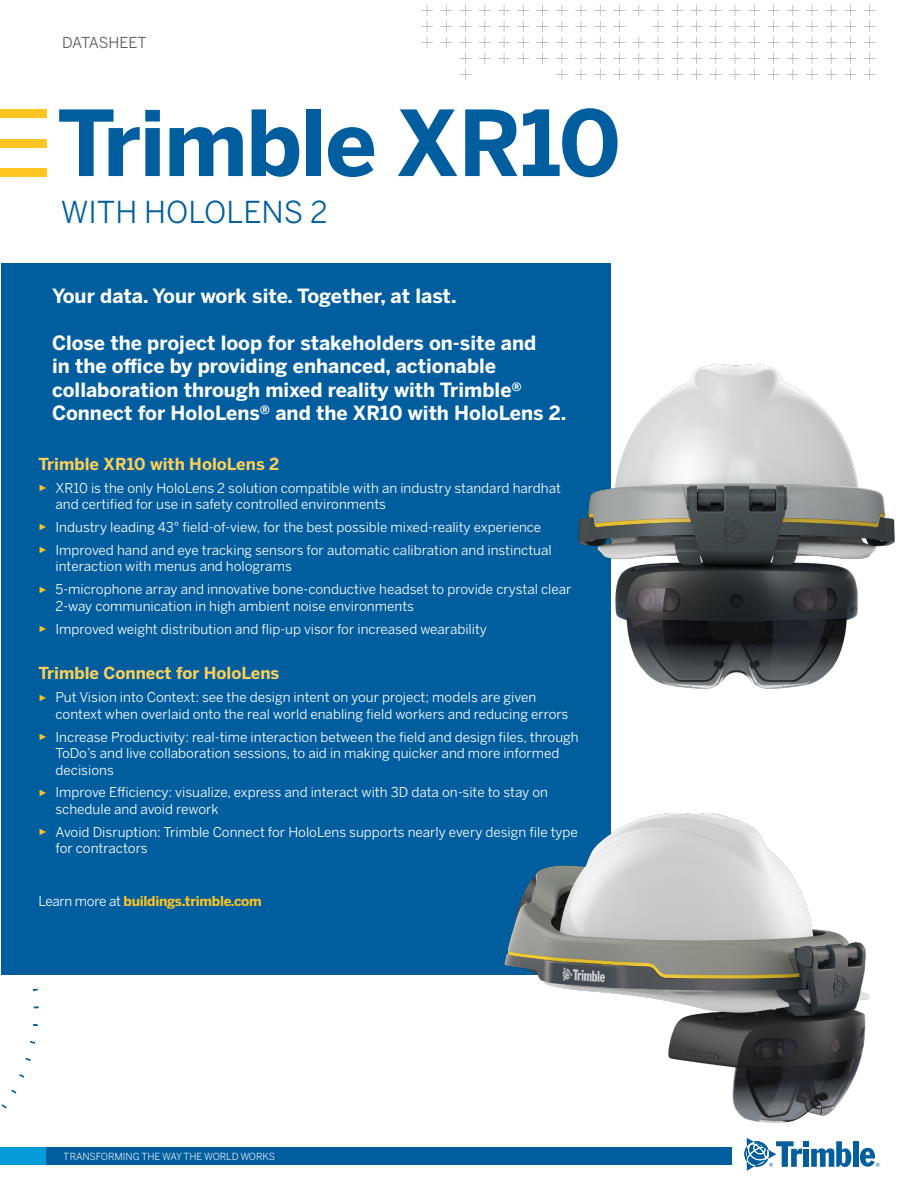
<style>
.page{position:relative;width:918px;height:1188px;background:#fff}
.page>*{position:absolute;margin:0;border:0;box-sizing:border-box;transform-origin:0 0}
.CoverHeading{font:700 90px "Benton Sans";letter-spacing:-.02em;color:#005e9e}
.CoverHeading_Small_C{font:30px "Benton Sans";color:#005e9e}
.Big_on-screen_text{font:700 19.5px/23.4px "Benton Sans";color:#fff}
.KeyFeaturesBody_Yell{font:700 16.5px "Benton Sans";color:#fece5a}
.t1{font:15px "Benton Sans";letter-spacing:-.01em;color:#57585a}
.KeyFeaturesBody_Yell-2{font:13.5px/16.5px "Benton Sans";color:#fff}
.BodyText{font:700 13.5px "Benton Sans";letter-spacing:-.02em;color:#fec422}
.t2{font:9.75px "Benton Sans";letter-spacing:-.01em;color:#fff}
.s1{font-family:"Arial";font-size:9px;color:#fec422}
.s2{font-weight:400;color:#fff}
</style>
<div class="page">
<svg style="left:421px;top:5px;width:455px;height:75px"></svg>
<div style="left:0;top:110px;width:47px;height:8px;background:#fec422"></div>
<div style="left:0;top:139px;width:47px;height:8px;background:#fec422"></div>
<div style="left:0;top:168px;width:47px;height:8px;background:#fec422"></div>
<div style="left:0;top:1147px;width:730px;height:18px;background:#069ad9"></div>
<div style="left:47px;top:1147px;width:685px;height:18px;background:#005e9e"></div>
<div style="left:1px;top:264px;width:610px;height:711px;background:#005e9e"></div>
<svg style="left:30px;top:1041px;width:5px;height:3px"></svg>
<svg style="left:25px;top:1058px;width:6px;height:3px"></svg>
<svg style="left:19px;top:1074px;width:6px;height:4px"></svg>
<svg style="left:11px;top:1089px;width:6px;height:5px"></svg>
<svg style="left:2px;top:1104px;width:5px;height:5px"></svg>
<svg style="left:33px;top:988px;width:5px;height:3px"></svg>
<img style="left:504px;top:813px;width:376px;height:358px">
<img style="left:578px;top:364px;width:317px;height:325px">
<p class="t1" style="left:62px;top:34px;width:86px">DATASHEET</p>
<p class="CoverHeading" style="left:57px;top:87px;width:566px">Trimble XR10</p>
<p class="CoverHeading_Small_C" style="left:61px;top:194px;width:268px">WITH HOLOLENS 2</p>
<p class="Big_on-screen_text" style="left:52px;top:285px;width:406px">Your data. Your work site. Together, at last.</p>
<p class="Big_on-screen_text" style="left:52px;top:331px;width:516px">Close the project loop for stakeholders on-site and<br>in the office by providing enhanced, actionable collaboration through mixed reality with Trimble® Connect for HoloLens® and the XR10 with HoloLens 2.</p>
<p class="KeyFeaturesBody_Yell" style="left:39px;top:453px;width:242px">Trimble XR10 with HoloLens 2</p>
<p class="KeyFeaturesBody_Yell-2" style="left:56px;top:479px;width:507px;text-indent:-17px"><span class="s1">►</span> XR10 is the only HoloLens 2 solution compatible with an industry standard hardhat and certified for use in safety controlled environments</p>
<p class="KeyFeaturesBody_Yell-2" style="left:39px;top:519px;width:504px"><span class="s1">►</span> Industry leading 43° field-of-view, for the best possible mixed-reality experience</p>
<p class="KeyFeaturesBody_Yell-2" style="left:56px;top:542px;width:498px;text-indent:-17px"><span class="s1">►</span> Improved hand and eye tracking sensors for automatic calibration and instinctual interaction with menus and holograms</p>
<p class="KeyFeaturesBody_Yell-2" style="left:56px;top:581px;width:517px;text-indent:-17px"><span class="s1">►</span> 5-microphone array and innovative bone-conductive headset to provide crystal clear<br>2-way communication in high ambient noise environments</p>
<p class="KeyFeaturesBody_Yell-2" style="left:39px;top:620px;width:450px"><span class="s1">►</span> Improved weight distribution and flip-up visor for increased wearability</p>
<p class="KeyFeaturesBody_Yell" style="left:39px;top:663px;width:242px">Trimble Connect for HoloLens</p>
<p class="KeyFeaturesBody_Yell-2" style="left:56px;top:689px;width:514px;text-indent:-17px"><span class="s1">►</span> Put Vision into Context: see the design intent on your project; models are given context when overlaid onto the real world enabling field workers and reducing errors</p>
<p class="KeyFeaturesBody_Yell-2" style="left:56px;top:728px;width:525px;text-indent:-17px"><span class="s1">►</span> Increase Productivity: real-time interaction between the field and design files, through<br>ToDo’s and live collaboration sessions, to aid in making quicker and more informed decisions</p>
<p class="KeyFeaturesBody_Yell-2" style="left:56px;top:784px;width:494px;text-indent:-17px"><span class="s1">►</span> Improve Efficiency: visualize, express and interact with 3D data on-site to stay on schedule and avoid rework</p>
<p class="KeyFeaturesBody_Yell-2" style="left:56px;top:824px;width:524px;text-indent:-17px"><span class="s1">►</span> Avoid Disruption: Trimble Connect for HoloLens supports nearly every design file type for contractors</p>
<p class="BodyText" style="left:39px;top:893px;width:225px"><span class="s2">Learn more at</span> buildings.trimble.com</p>
<p class="t2" style="left:64px;top:1150px;width:213px">TRANSFORMING THE WAY THE WORLD WORKS</p>
</div>
